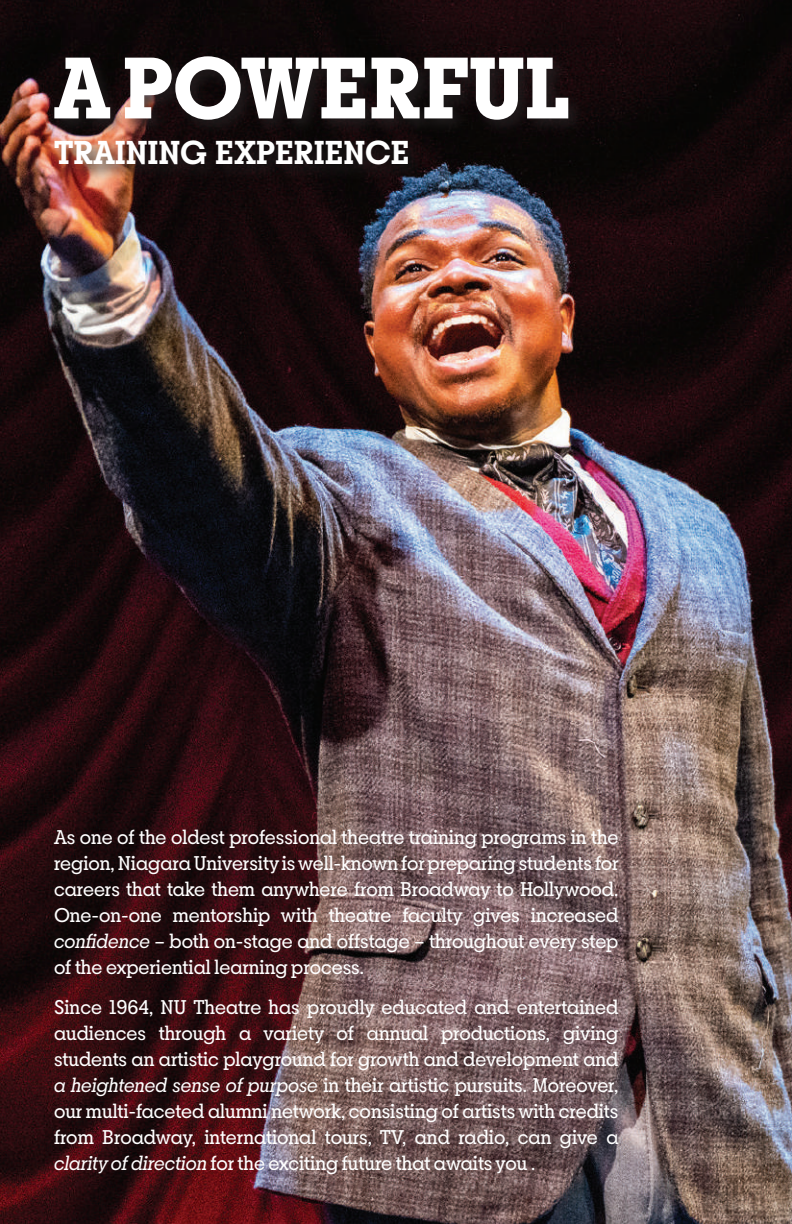
<style>
.page{position:relative;width:792px;height:1224px;background:#fff}
.page>*{position:absolute;margin:0;border:0;box-sizing:border-box;transform-origin:0 0}
.t1{font:700 92px "Breton";color:#fff}
.t2{font:600 35px "Breton";color:#fff}
.t3{font:21px/26px "Breton";color:#fff;text-align:justify}
.s1{font-style:italic}
</style>
<div class="page">
<img style="left:0;top:0;width:792px;height:1224px">
<div style="left:50px;top:52px;width:536px;height:130px;background:#231f20;opacity:.79"></div>
<h1 class="t1" style="left:54px;top:26px;width:517px">A POWERFUL</h1>
<h2 class="t2" style="left:54px;top:130px;width:357px">TRAINING EXPERIENCE</h2>
<p class="t3" style="left:54px;top:823px;width:566px">As one of the oldest professional theatre training programs in the region, Niagara University is well-known for preparing students for careers that take them anywhere from Broadway to Hollywood.<br>One-on-one mentorship with theatre faculty gives increased <span class="s1">confidence</span> – both on-stage and offstage – throughout every step of the experiential learning process.</p>
<p class="t3" style="left:54px;top:994px;width:566px">Since 1964, NU Theatre has proudly educated and entertained audiences through a variety of annual productions, giving students an artistic playground for growth and development and <span class="s1">a heightened sense of purpose</span> in their artistic pursuits. Moreover, our multi-faceted alumni network, consisting of artists with credits from Broadway, international tours, TV, and radio, can give a <span class="s1">clarity of direction</span> for the exciting future that awaits you .</p>
</div>
